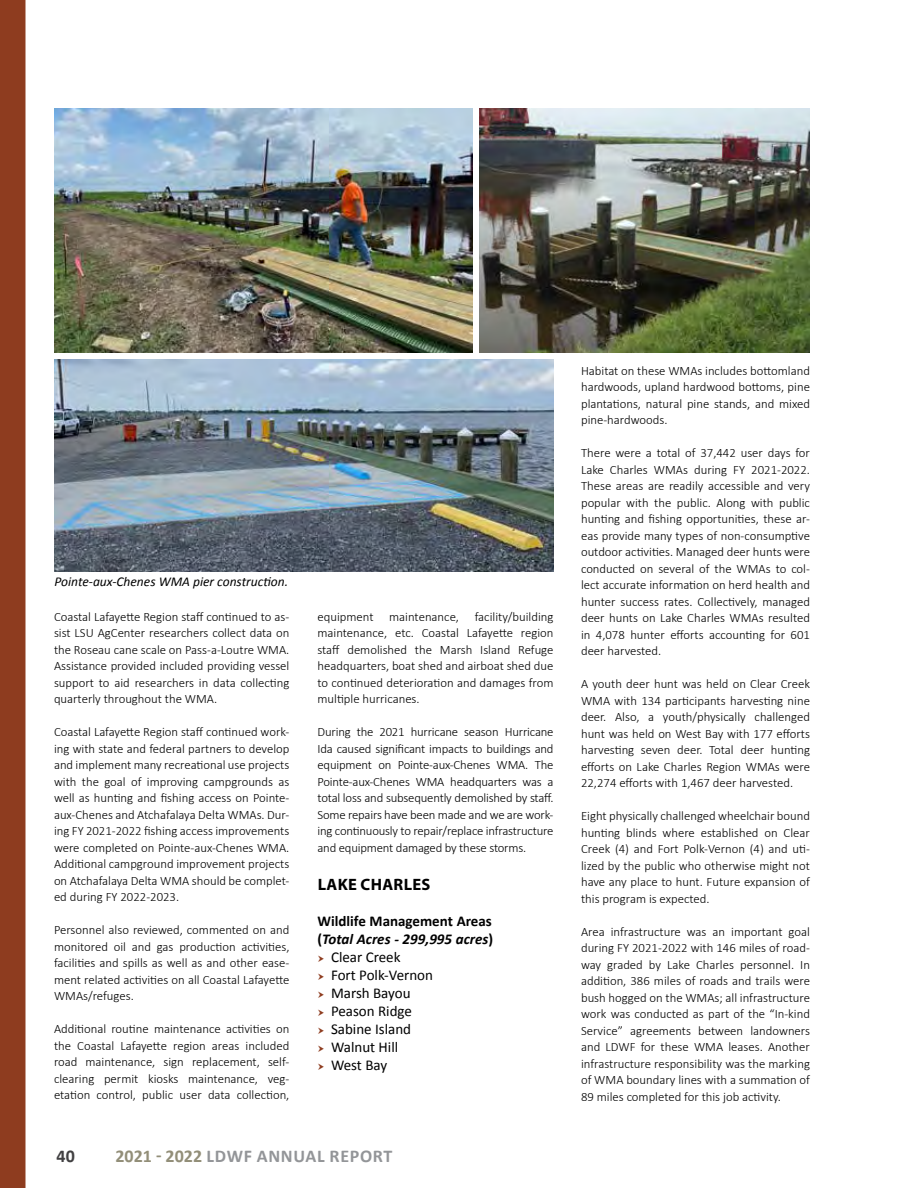
<style>
.page{position:relative;width:918px;height:1188px;background:#fff}
.page>*{position:absolute;margin:0;border:0;box-sizing:border-box;transform-origin:0 0}
.t1{font:700 18px "Calibri";letter-spacing:.04em;color:#939598}
.t2{font:700 18px "Calibri";color:#414042}
.t3{font:700 16.5px "Myriad Pro";letter-spacing:.02em;color:#000}
.t4{font:15px "Calibri";color:#000}
.t5{font:italic 700 15px "Calibri";color:#000}
.t6{font:700 15px "Calibri";color:#000}
.t7{font:italic 13.5px "Calibri";color:#000}
.t8{font:300 12.75px/16.5px "Calibri";color:#000;text-align:justify}
.s1{font-style:normal}
.s2{color:#928e78}
</style>
<div class="page">
<div style="left:0;top:0;width:26px;height:1188px;background:#8e3c1f"></div>
<img style="left:480px;top:108px;width:330px;height:244px">
<img style="left:54px;top:108px;width:418px;height:244px">
<img style="left:54px;top:360px;width:500px;height:211px">
<p class="t7" style="left:55px;top:572px;width:235px">Pointe-aux-Chenes WMA pier construction.</p>
<p class="t8" style="left:54px;top:608px;width:237px">Coastal Lafayette Region staff continued to as&shy;sist LSU AgCenter researchers collect data on the Roseau cane scale on Pass-a-Loutre WMA.<br>Assistance provided included providing vessel support to aid researchers in data collecting quarterly throughout the WMA.</p>
<p class="t8" style="left:54px;top:723px;width:237px">Coastal Lafayette Region staff continued work&shy;ing with state and federal partners to develop and implement many recreational use projects with the goal of improving campgrounds as well as hunting and fishing access on Pointe&shy;aux-Chenes and Atchafalaya Delta WMAs. Dur&shy;ing FY 2021-2022 fishing access improvements were completed on Pointe-aux-Chenes WMA.<br>Additional campground improvement projects on Atchafalaya Delta WMA should be complet&shy;ed during FY 2022-2023.</p>
<p class="t8" style="left:54px;top:921px;width:237px">Personnel also reviewed, commented on and monitored oil and gas production activities, facilities and spills as well as and other ease&shy;ment related activities on all Coastal Lafayette WMAs/refuges.</p>
<p class="t8" style="left:54px;top:1020px;width:237px">Additional routine maintenance activities on the Coastal Lafayette region areas included road maintenance, sign replacement, self&shy;clearing permit kiosks maintenance, veg&shy;etation control, public user data collection,</p>
<p class="t8" style="left:318px;top:608px;width:238px">equipment maintenance, facility/building maintenance, etc. Coastal Lafayette region staff demolished the Marsh Island Refuge headquarters, boat shed and airboat shed due to continued deterioration and damages from multiple hurricanes.</p>
<p class="t8" style="left:318px;top:723px;width:238px">During the 2021 hurricane season Hurricane Ida caused significant impacts to buildings and equipment on Pointe-aux-Chenes WMA. The Pointe-aux-Chenes WMA headquarters was a total loss and subsequently demolished by staff.<br>Some repairs have been made and we are work&shy;ing continuously to repair/replace infrastructure and equipment damaged by these storms.</p>
<p class="t3" style="left:318px;top:874px;width:114px">LAKE CHARLES</p>
<p class="t6" style="left:318px;top:911px;width:176px">Wildlife Management Areas</p>
<p class="t5" style="left:318px;top:929px;width:177px"><span class="s1">(</span>Total Acres - 299,995 acres<span class="s1">)</span></p>
<p class="t4" style="left:331px;top:947px;width:71px">Clear Creek</p>
<p class="t4" style="left:331px;top:965px;width:104px">Fort Polk-Vernon</p>
<p class="t4" style="left:331px;top:983px;width:81px">Marsh Bayou</p>
<p class="t4" style="left:331px;top:1001px;width:83px">Peason Ridge</p>
<p class="t4" style="left:331px;top:1019px;width:82px">Sabine Island</p>
<p class="t4" style="left:331px;top:1037px;width:69px">Walnut Hill</p>
<p class="t4" style="left:331px;top:1055px;width:58px">West Bay</p>
<h1 class="t2" style="left:57px;top:1144px;width:20px">40</h1>
<h1 class="t1" style="left:116px;top:1144px;width:279px"><span class="s2">2021 - 2022</span> LDWF ANNUAL REPORT</h1>
<p class="t8" style="left:581px;top:362px;width:230px">Habitat on these WMAs includes bottomland hardwoods, upland hardwood bottoms, pine plantations, natural pine stands, and mixed pine-hardwoods.</p>
<p class="t8" style="left:581px;top:444px;width:230px">There were a total of 37,442 user days for Lake Charles WMAs during FY 2021-2022.<br>These areas are readily accessible and very popular with the public. Along with public hunting and fishing opportunities, these ar&shy;eas provide many types of non-consumptive outdoor activities. Managed deer hunts were conducted on several of the WMAs to col&shy;lect accurate information on herd health and hunter success rates. Collectively, managed deer hunts on Lake Charles WMAs resulted in 4,078 hunter efforts accounting for 601 deer harvested.</p>
<p class="t8" style="left:581px;top:675px;width:230px">A youth deer hunt was held on Clear Creek WMA with 134 participants harvesting nine deer. Also, a youth/physically challenged hunt was held on West Bay with 177 efforts harvesting seven deer. Total deer hunting efforts on Lake Charles Region WMAs were 22,274 efforts with 1,467 deer harvested.</p>
<p class="t8" style="left:581px;top:807px;width:230px">Eight physically challenged wheelchair bound hunting blinds where established on Clear Creek (4) and Fort Polk-Vernon (4) and uti&shy;lized by the public who otherwise might not have any place to hunt. Future expansion of this program is expected.</p>
<p class="t8" style="left:581px;top:922px;width:230px">Area infrastructure was an important goal during FY 2021-2022 with 146 miles of road&shy;way graded by Lake Charles personnel. In addition, 386 miles of roads and trails were bush hogged on the WMAs; all infrastructure work was conducted as part of the “In-kind Service” agreements between landowners and LDWF for these WMA leases. Another infrastructure responsibility was the marking of WMA boundary lines with a summation of 89 miles completed for this job activity.</p>
</div>
